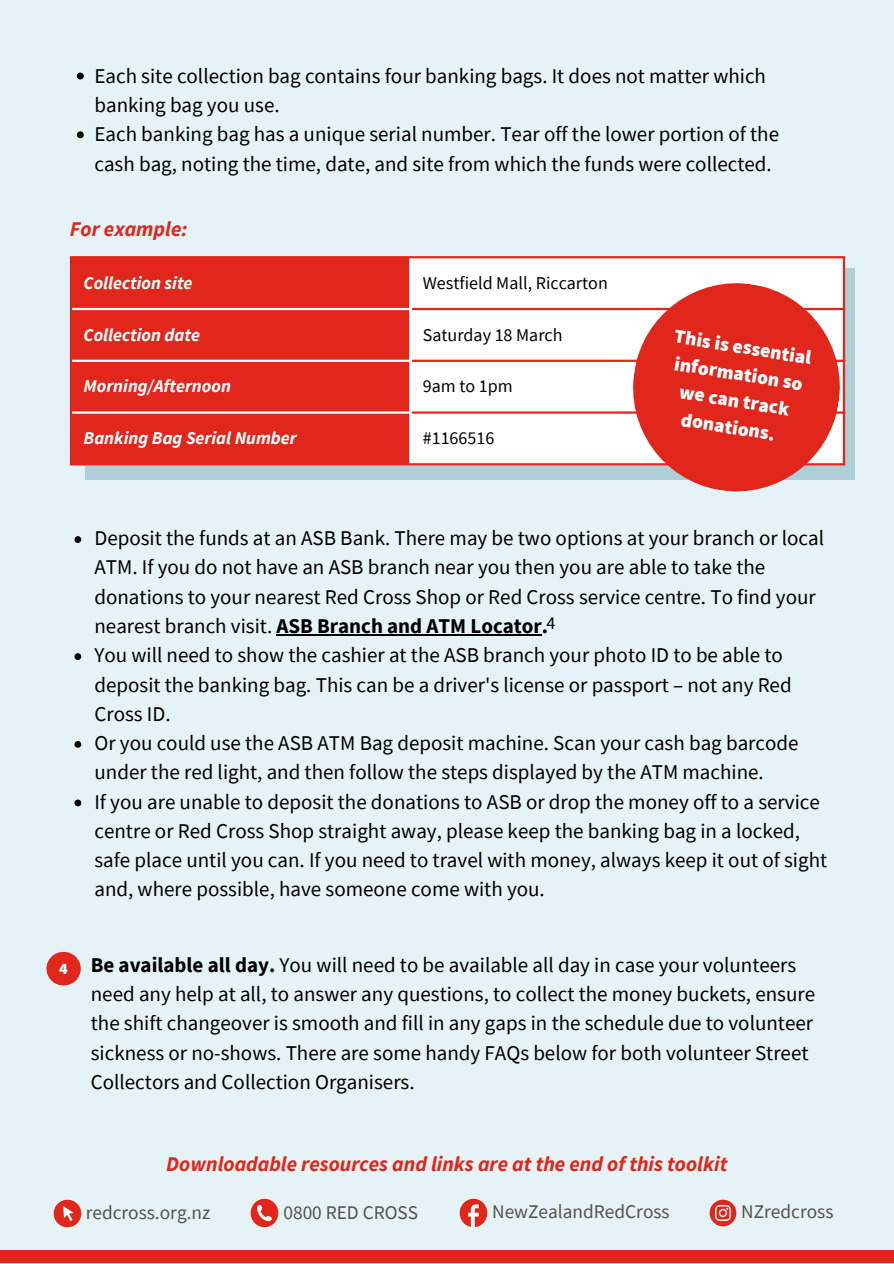
<style>
.page{position:relative;width:894px;height:1264px;background:#fff}
.page>*{position:absolute;margin:0;border:0;box-sizing:border-box;transform-origin:0 0}
.t1{font:21px/29.2px "Source Sans Pro";color:#000}
.t2{font:italic 700 21px "Source Sans Pro";color:#e1261c}
.t3{font:900 19.5px/27px "Source Sans Pro";color:#fff;text-align:center}
.t4{font:19.35px "Source Sans Pro";color:#51534a}
.t5{font:italic 700 18px "Source Sans Pro";color:#fff}
.t6{font:18px "Source Sans Pro";color:#000}
.t7{font:900 16.05px "Source Sans Pro";color:#fff}
.s1{font-weight:700}
</style>
<div class="page">
<div style="left:0;top:0;width:893px;height:1263px;background:#e5f3f6"></div>
<div style="left:0;top:1250px;width:893px;height:13px;background:#e1261c"></div>
<img style="left:709px;top:1199px;width:28px;height:28px">
<img style="left:459px;top:1198px;width:29px;height:29px">
<img style="left:250px;top:1198px;width:29px;height:29px">
<img style="left:53px;top:1199px;width:29px;height:29px">
<svg style="left:77px;top:73px;width:7px;height:6px"></svg>
<svg style="left:77px;top:131px;width:7px;height:7px"></svg>
<div style="left:85px;top:268px;width:769px;height:211px;background:#afcfd8"></div>
<div style="left:72px;top:258px;width:337px;height:205px;background:#e1261c"></div>
<div style="left:411px;top:258px;width:431px;height:205px;background:#fff"></div>
<hr style="left:70px;top:258px;width:2px;height:205px;background:#e1261c">
<hr style="left:842px;top:258px;width:2px;height:205px;background:#e1261c">
<hr style="left:70px;top:256px;width:774px;height:2px;background:#e1261c">
<hr style="left:411px;top:308px;width:433px;height:2px;background:#e1261c">
<hr style="left:411px;top:359px;width:433px;height:3px;background:#e1261c">
<hr style="left:411px;top:411px;width:433px;height:2px;background:#e1261c">
<hr style="left:70px;top:463px;width:774px;height:2px;background:#e1261c">
<hr style="left:409px;top:258px;width:2px;height:205px;background:#fff">
<hr style="left:72px;top:308px;width:339px;height:2px;background:#fff">
<hr style="left:72px;top:359px;width:339px;height:3px;background:#fff">
<hr style="left:72px;top:411px;width:339px;height:2px;background:#fff">
<svg style="left:625px;top:275px;width:222px;height:217px;background:#e6625c"></svg>
<svg style="left:74px;top:536px;width:7px;height:7px"></svg>
<hr style="left:276px;top:634px;width:266px;height:1px;background:#000">
<svg style="left:74px;top:653px;width:7px;height:7px"></svg>
<svg style="left:74px;top:741px;width:7px;height:6px"></svg>
<svg style="left:74px;top:799px;width:7px;height:7px"></svg>
<svg style="left:46px;top:951px;width:35px;height:34px"></svg>
<p class="t1" style="left:94px;top:60px;width:673px">Each site collection bag contains four banking bags. It does not matter which banking bag you use.</p>
<p class="t1" style="left:94px;top:119px;width:686px">Each banking bag has a unique serial number. Tear off the lower portion of the cash bag, noting the time, date, and site from which the funds were collected.</p>
<p class="t2" style="left:70px;top:215px;width:119px">For example:</p>
<h1 class="t5" style="left:83px;top:271px;width:111px">Collection site</h1>
<p class="t6" style="left:422px;top:271px;width:187px">Westfield Mall, Riccarton</p>
<p class="t5" style="left:83px;top:323px;width:118px">Collection date</p>
<p class="t6" style="left:422px;top:323px;width:141px">Saturday 18 March</p>
<p class="t5" style="left:83px;top:374px;width:149px">Morning/Afternoon</p>
<p class="t6" style="left:422px;top:374px;width:91px">9am to 1pm</p>
<p class="t5" style="left:83px;top:426px;width:215px">Banking Bag Serial Number</p>
<h2 class="t6" style="left:422px;top:426px;width:73px">#1166516</h2>
<h1 class="t3" style="left:676px;top:322px;width:140px;rotate:9deg">This is essential information so we can track donations.</h1>
<p class="t7" style="left:59px;top:958px;width:10px">4</p>
<p class="t1" style="left:94px;top:523px;width:731px">Deposit the funds at an ASB Bank. There may be two options at your branch or local ATM. If you do not have an ASB branch near you then you are able to take the donations to your nearest Red Cross Shop or Red Cross service centre. To find your nearest branch visit. <span class="s1">ASB Branch and ATM Locator.</span></p>
<p class="t1" style="left:94px;top:640px;width:698px">You will need to show the cashier at the ASB branch your photo ID to be able to deposit the banking bag. This can be a driver's license or passport – not any Red<br>Cross ID.</p>
<p class="t1" style="left:94px;top:728px;width:705px">Or you could use the ASB ATM Bag deposit machine. Scan your cash bag barcode under the red light, and then follow the steps displayed by the ATM machine.</p>
<h3 class="t1" style="left:94px;top:786px;width:734px">If you are unable to deposit the donations to ASB or drop the money off to a service centre or Red Cross Shop straight away, please keep the banking bag in a locked, safe place until you can. If you need to travel with money, always keep it out of sight and, where possible, have someone come with you.</h3>
<p class="t6" style="left:546px;top:611px;width:10px">4</p>
<p class="t1" style="left:91px;top:949px;width:725px"><span class="s1">Be available all day.</span> You will need to be available all day in case your volunteers need any help at all, to answer any questions, to collect the money buckets, ensure the shift changeover is smooth and fill in any gaps in the schedule due to volunteer sickness or no-shows. There are some handy FAQs below for both volunteer Street Collectors and Collection Organisers.</p>
<p class="t2" style="left:166px;top:1150px;width:562px">Downloadable resources and links are at the end of this toolkit</p>
<p class="t4" style="left:86px;top:1200px;width:126px">redcross.org.nz</p>
<p class="t4" style="left:283px;top:1200px;width:136px">0800 RED CROSS</p>
<p class="t4" style="left:492px;top:1199px;width:179px">NewZealandRedCross</p>
<p class="t4" style="left:741px;top:1199px;width:94px">NZredcross</p>
</div>
